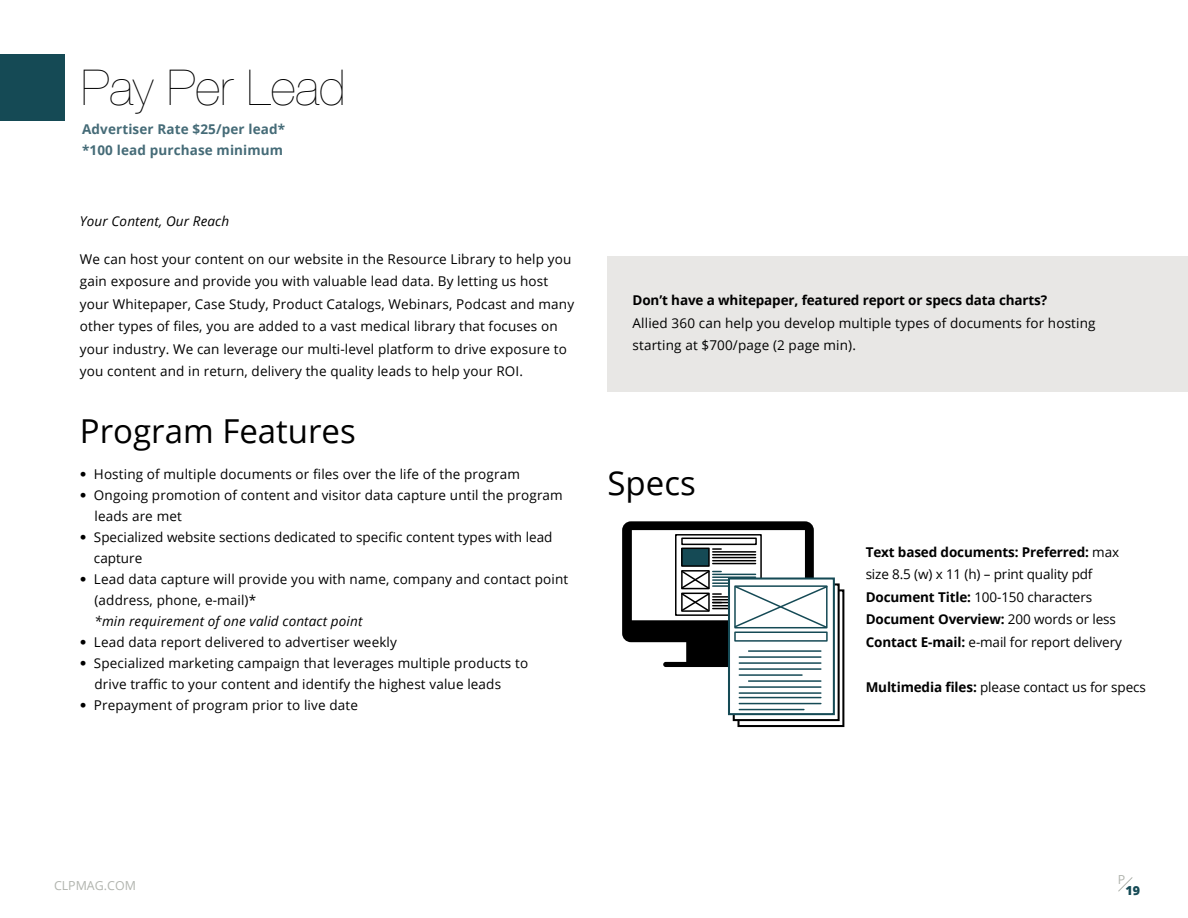
<style>
.page{position:relative;width:1188px;height:918px;background:#fff}
.page>*{position:absolute;margin:0;border:0;box-sizing:border-box;transform-origin:0 0}
.t1{font:200 49.5px "Helvetica Neue LT Std";color:#000}
.t2{font:33px "Open Sans";color:#000}
.t3{font:13.5px/22.5px "Open Sans";letter-spacing:.01em;color:#000}
.t4{font:13.5px/22.5px "Open Sans";letter-spacing:-.01em;color:#000}
.t5{font:italic 13.5px "Open Sans";letter-spacing:.01em;color:#000}
.t6{font:700 13.5px "Open Sans";letter-spacing:-.01em;color:#000}
.t7{font:700 13.5px/21px "Open Sans";letter-spacing:.01em;color:#456b77}
.t8{font:12.45px "Open Sans";color:#b1b4ae}
.t9{font:800 12.45px "Open Sans";color:#154a55}
.s1{font-family:"Helvetica Neue LT Std"}
.s2{font-weight:700}
</style>
<div class="page">
<div style="left:0;top:54px;width:65px;height:67px;background:#154a55"></div>
<svg style="left:1118px;top:877px;width:15px;height:15px"></svg>
<div style="left:608px;top:256px;width:580px;height:136px;background:#e8e7e5"></div>
<div style="left:739px;top:590px;width:104px;height:136px;background:linear-gradient(to right,#fff,#fff)"></div>
<div style="left:737px;top:589px;width:107px;height:138px;border:2px solid #000"></div>
<div style="left:734px;top:584px;width:105px;height:136px;background:linear-gradient(to right,#fff,#fff)"></div>
<div style="left:733px;top:583px;width:107px;height:138px;border:2px solid #000"></div>
<div style="left:728px;top:577px;width:107px;height:138px;background:#fff;border:2px solid #154a55"></div>
<svg style="left:622px;top:521px;width:207px;height:146px"></svg>
<hr style="left:749px;top:650px;width:72px;height:2px;background:#154a55">
<hr style="left:739px;top:656px;width:82px;height:2px;background:#154a55">
<hr style="left:739px;top:662px;width:82px;height:2px;background:#154a55">
<hr style="left:739px;top:668px;width:82px;height:2px;background:#154a55">
<hr style="left:739px;top:674px;width:63px;height:2px;background:#154a55">
<hr style="left:749px;top:680px;width:72px;height:2px;background:#154a55">
<hr style="left:739px;top:686px;width:82px;height:2px;background:#154a55">
<hr style="left:739px;top:692px;width:82px;height:2px;background:#154a55">
<hr style="left:739px;top:697px;width:82px;height:1px;background:#154a55">
<hr style="left:739px;top:703px;width:82px;height:1px;background:#154a55">
<hr style="left:739px;top:709px;width:65px;height:1px;background:#154a55">
<div style="left:734px;top:632px;width:94px;height:10px;background:#fff;border:2px solid #154a55"></div>
<h1 class="t1" style="left:81px;top:59px;width:266px">Pay Per Lead</h1>
<p class="t7" style="left:82px;top:118px;width:205px">Advertiser Rate $25/per lead* *100 lead purchase minimum</p>
<p class="t5" style="left:80px;top:212px;width:151px">Your Content, Our Reach</p>
<p class="t3" style="left:80px;top:247px;width:496px">We can host your content on our website in the Resource Library to help you gain exposure and provide you with valuable lead data. By letting us host your Whitepaper, Case Study, Product Catalogs, Webinars, Podcast and many other types of files, you are added to a vast medical library that focuses on your industry. We can leverage our multi-level platform to drive exposure to you content and in return, delivery the quality leads to help your ROI.</p>
<h2 class="t2" style="left:80px;top:408px;width:277px">Program Features</h2>
<p class="t3" style="left:80px;top:462px;width:441px"><span class="s1">•</span> Hosting of multiple documents or files over the life of the program</p>
<p class="t3" style="left:94px;top:484px;width:470px;line-height:21px;text-indent:-15px"><span class="s1">•</span> Ongoing promotion of content and visitor data capture until the program leads are met</p>
<p class="t3" style="left:94px;top:526px;width:460px;line-height:21px;text-indent:-14px"><span class="s1">•</span> Specialized website sections dedicated to specific content types with lead capture</p>
<p class="t3" style="left:94px;top:568px;width:475px;line-height:21px;text-indent:-15px"><span class="s1">•</span> Lead data capture will provide you with name, company and contact point (address, phone, e-mail)*</p>
<p class="t5" style="left:94px;top:612px;width:269px">*min requirement of one valid contact point</p>
<p class="t3" style="left:80px;top:630px;width:319px"><span class="s1">•</span> Lead data report delivered to advertiser weekly</p>
<p class="t3" style="left:94px;top:652px;width:435px;line-height:21px;text-indent:-15px"><span class="s1">•</span> Specialized marketing campaign that leverages multiple products to drive traffic to your content and identify the highest value leads</p>
<p class="t3" style="left:80px;top:694px;width:280px"><span class="s1">•</span> Prepayment of program prior to live date</p>
<p class="t6" style="left:633px;top:291px;width:416px">Don’t have a whitepaper, featured report or specs data charts?</p>
<p class="t3" style="left:633px;top:311px;width:464px">Allied 360 can help you develop multiple types of documents for hosting starting at $700/page (2 page min).</p>
<h2 class="t2" style="left:608px;top:460px;width:90px">Specs</h2>
<p class="t4" style="left:866px;top:540px;width:258px"><span class="s2">Text based documents: Preferred:</span> max size 8.5 (w) x 11 (h) – print quality pdf <span class="s2">Document Title:</span> 100-150 characters <span class="s2">Document Overview:</span> 200 words or less <span class="s2">Contact E-mail:</span> e-mail for report delivery</p>
<p class="t4" style="left:866px;top:675px;width:282px"><span class="s2">Multimedia files:</span> please contact us for specs</p>
<p class="t8" style="left:54px;top:877px;width:83px">CLPMAG.COM</p>
<p class="t8" style="left:1118px;top:871px;width:9px">P</p>
<p class="t9" style="left:1126px;top:881px;width:16px">19</p>
</div>
